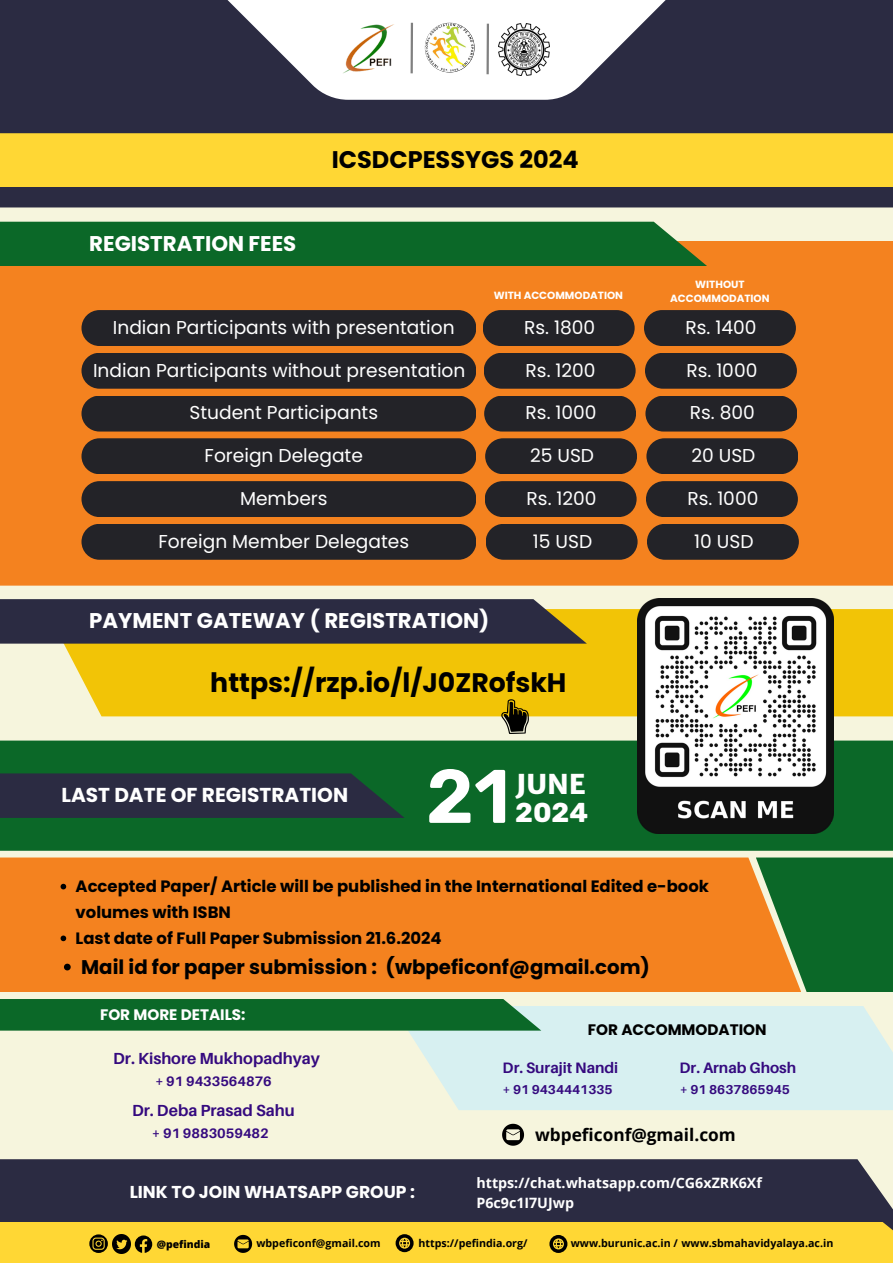
<style>
.page{position:relative;width:893px;height:1263px;background:#f6f5dd}
.page>*{position:absolute;margin:0;border:0;box-sizing:border-box;transform-origin:0 0}
.t1{font:600 75.68px "Rubik";color:#fff}
.t2{font:800 27.45px "Merriweather Sans";color:#fff}
.t3{font:700 27.22px "Rubik";color:#fff}
.t4{font:700 26.78px "Poppins";color:#000}
.t5{font:700 24px "Poppins";color:#000}
.t6{font:700 21.3px "Poppins";color:#fff}
.t7{font:700 20.1px "Poppins";color:#fff}
.t8{font:700 19.73px "Poppins";color:#000}
.t9{font:18.6px "Poppins";color:#fff}
.t10{font:700 17.25px "Open Sans";color:#000}
.t11{font:700 17.17px "Poppins";color:#fff}
.t12{font:700 16.42px/25.9px "Poppins";color:#000}
.t13{font:700 16.05px "Aileron";color:#350a7f}
.t14{font:700 15.23px "Poppins";color:#000}
.t15{font:700 15.23px "Poppins";color:#fff}
.t16{font:700 15.15px "Aileron";color:#350a7f}
.t17{font:700 14.25px/19.5px "Open Sans";color:#fff}
.t18{font:700 13.73px "Aileron";color:#350a7f}
.t19{font:700 12.9px "Aileron";color:#350a7f}
.t20{font:700 10.65px "Open Sans";color:#000}
.t21{font:700 10.43px/13.4px "Poppins";color:#fff;text-align:center}
.t22{font:800 10.43px "Open Sans";color:#000}
</style>
<div class="page">
<div style="left:0;top:0;width:893px;height:207px;background:#2b2b42"></div>
<svg style="left:159px;top:0;width:575px;height:100px;background:#9797a2"></svg>
<div style="left:0;top:133px;width:893px;height:54px;background:#ffd734"></div>
<div style="left:0;top:1159px;width:893px;height:63px;background:#2b2b42"></div>
<div style="left:0;top:1222px;width:893px;height:41px;background:#ffd734"></div>
<div style="left:0;top:241px;width:893px;height:345px;background:#f4821f"></div>
<div style="left:0;top:222px;width:707px;height:44px;background:#0b6828"></div>
<div style="left:81px;top:310px;width:395px;height:36px;background:#232328;border-radius:18px"></div>
<div style="left:81px;top:353px;width:395px;height:36px;background:#232328;border-radius:18px"></div>
<div style="left:81px;top:396px;width:395px;height:35px;background:#232328;border-radius:18px"></div>
<div style="left:81px;top:438px;width:395px;height:36px;background:#232328;border-radius:18px"></div>
<div style="left:81px;top:481px;width:395px;height:36px;background:#232328;border-radius:18px"></div>
<div style="left:81px;top:524px;width:395px;height:36px;background:#232328;border-radius:18px"></div>
<div style="left:483px;top:310px;width:151px;height:36px;background:#232328;border-radius:18px"></div>
<div style="left:484px;top:353px;width:151px;height:36px;background:#232328;border-radius:18px"></div>
<div style="left:484px;top:396px;width:152px;height:35px;background:#232328;border-radius:18px"></div>
<div style="left:485px;top:438px;width:152px;height:36px;background:#232328;border-radius:18px"></div>
<div style="left:485px;top:481px;width:151px;height:36px;background:#232328;border-radius:18px"></div>
<div style="left:485px;top:524px;width:152px;height:36px;background:#232328;border-radius:18px"></div>
<div style="left:644px;top:310px;width:152px;height:36px;background:#232328;border-radius:18px"></div>
<div style="left:645px;top:353px;width:152px;height:36px;background:#232328;border-radius:18px"></div>
<div style="left:645px;top:396px;width:152px;height:35px;background:#232328;border-radius:18px"></div>
<div style="left:646px;top:438px;width:152px;height:36px;background:#232328;border-radius:18px"></div>
<div style="left:646px;top:481px;width:152px;height:36px;background:#232328;border-radius:18px"></div>
<div style="left:647px;top:524px;width:152px;height:36px;background:#232328;border-radius:18px"></div>
<div style="left:64px;top:609px;width:829px;height:107px;background:#f2c406"></div>
<svg style="left:0;top:599px;width:587px;height:45px;background:#363443"></svg>
<div style="left:0;top:740px;width:893px;height:111px;background:#0b6828"></div>
<img style="left:637px;top:598px;width:196px;height:235px">
<img style="left:502px;top:699px;width:26px;height:35px">
<div style="left:0;top:773px;width:404px;height:45px;background:#2b2b42"></div>
<div style="left:0;top:857px;width:756px;height:135px;background:#f4821f"></div>
<svg style="left:756px;top:857px;width:137px;height:135px;background:#36722f"></svg>
<svg style="left:61px;top:884px;width:5px;height:5px"></svg>
<svg style="left:61px;top:935px;width:5px;height:6px"></svg>
<svg style="left:64px;top:964px;width:7px;height:6px"></svg>
<svg style="left:392px;top:1006px;width:501px;height:104px;background:#d9f0ee"></svg>
<div style="left:0;top:999px;width:541px;height:31px;background:#0b6828"></div>
<svg style="left:502px;top:1124px;width:22px;height:22px"></svg>
<svg style="left:410px;top:22px;width:3px;height:53px"></svg>
<img style="left:337px;top:19px;width:63px;height:58px">
<img style="left:498px;top:24px;width:51px;height:51px">
<svg style="left:486px;top:22px;width:3px;height:53px"></svg>
<img style="left:425px;top:23px;width:50px;height:50px;border-radius:50%">
<p class="t6" style="left:89px;top:228px;width:209px">REGISTRATION FEES</p>
<p class="t5" style="left:332px;top:143px;width:248px">ICSDCPESSYGS 2024</p>
<p class="t21" style="left:494px;top:289px;width:131px">WITH ACCOMMODATION</p>
<p class="t21" style="left:670px;top:278px;width:101px">WITHOUT<br>ACCOMMODATION</p>
<p class="t9" style="left:113px;top:314px;width:343px">Indian Participants with presentation</p>
<p class="t9" style="left:93px;top:357px;width:374px">Indian Participants without presentation</p>
<p class="t9" style="left:189px;top:400px;width:190px">Student Participants</p>
<p class="t9" style="left:205px;top:443px;width:160px">Foreign Delegate</p>
<p class="t9" style="left:240px;top:485px;width:89px">Members</p>
<p class="t9" style="left:158px;top:528px;width:252px">Foreign Member Delegates</p>
<p class="t9" style="left:524px;top:314px;width:73px">Rs. 1800</p>
<p class="t9" style="left:525px;top:357px;width:72px">Rs. 1200</p>
<p class="t9" style="left:525px;top:400px;width:72px">Rs. 1000</p>
<p class="t9" style="left:530px;top:443px;width:66px">25 USD</p>
<p class="t9" style="left:526px;top:485px;width:72px">Rs. 1200</p>
<p class="t9" style="left:533px;top:528px;width:61px">15 USD</p>
<p class="t6" style="left:89px;top:606px;width:401px">PAYMENT GATEWAY ( REGISTRATION)</p>
<h3 class="t4" style="left:210px;top:664px;width:358px">https://rzp.io/l/J0ZRofskH</h3>
<p class="t7" style="left:61px;top:781px;width:288px">LAST DATE OF REGISTRATION</p>
<h1 class="t1" style="left:426px;top:752px;width:86px">21</h1>
<h2 class="t2" style="left:516px;top:767px;width:72px">JUNE</h2>
<h3 class="t3" style="left:515px;top:796px;width:75px">2024</h3>
<p class="t9" style="left:685px;top:314px;width:73px">Rs. 1400</p>
<p class="t9" style="left:686px;top:357px;width:72px">Rs. 1000</p>
<p class="t9" style="left:690px;top:400px;width:67px">Rs. 800</p>
<p class="t9" style="left:691px;top:443px;width:66px">20 USD</p>
<p class="t9" style="left:687px;top:485px;width:72px">Rs. 1000</p>
<p class="t9" style="left:694px;top:528px;width:61px">10 USD</p>
<p class="t12" style="left:76px;top:873px;width:635px">Accepted Paper/ Article will be published in the International Edited e-book volumes with ISBN<br>Last date of Full Paper Submission 21.6.2024</p>
<p class="t8" style="left:81px;top:953px;width:570px">Mail id for paper submission : (wbpeficonf@gmail.com)</p>
<p class="t15" style="left:100px;top:1003px;width:147px">FOR MORE DETAILS:</p>
<p class="t13" style="left:113px;top:1048px;width:208px">Dr. Kishore Mukhopadhyay</p>
<p class="t18" style="left:155px;top:1072px;width:118px">+ 91 9433564876</p>
<p class="t13" style="left:132px;top:1100px;width:164px">Dr. Deba Prasad Sahu</p>
<p class="t18" style="left:152px;top:1124px;width:118px">+ 91 9883059482</p>
<p class="t14" style="left:588px;top:1019px;width:180px">FOR ACCOMMODATION</p>
<p class="t16" style="left:502px;top:1059px;width:117px">Dr. Surajit Nandi</p>
<p class="t19" style="left:502px;top:1081px;width:111px">+ 91 9434441335</p>
<p class="t16" style="left:679px;top:1059px;width:118px">Dr. Arnab Ghosh</p>
<p class="t19" style="left:680px;top:1081px;width:111px">+ 91 8637865945</p>
<p class="t10" style="left:535px;top:1122px;width:202px">wbpeficonf@gmail.com</p>
<p class="t11" style="left:130px;top:1180px;width:287px">LINK TO JOIN WHATSAPP GROUP :</p>
<p class="t17" style="left:476px;top:1173px;width:287px">https://chat.whatsapp.com/CG6xZRK6Xf<br>P6c9c1I7UJwp</p>
<p class="t22" style="left:157px;top:1237px;width:55px">@pefindia</p>
<p class="t20" style="left:256px;top:1236px;width:126px">wbpeficonf@gmail.com</p>
<p class="t20" style="left:418px;top:1235px;width:110px">https://pefindia.org/</p>
<p class="t20" style="left:571px;top:1235px;width:264px">www.burunic.ac.in / www.sbmahavidyalaya.ac.in</p>
</div>
